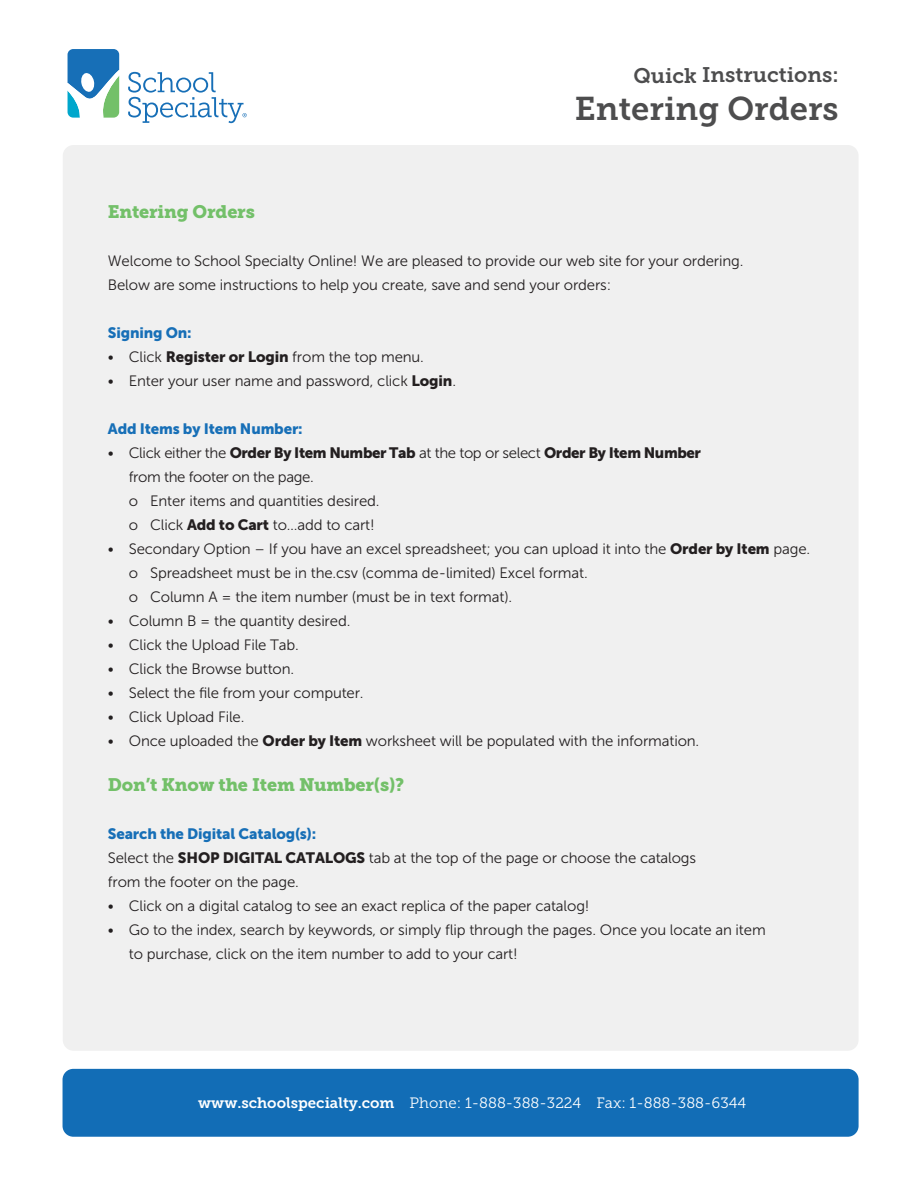
<style>
.page{position:relative;width:918px;height:1188px;background:#fff}
.page>*{position:absolute;margin:0;border:0;box-sizing:border-box;transform-origin:0 0}
.t1{font:32.7px "Museo Slab 700";letter-spacing:-.005em;color:#4d4d4e}
.t2{font:21px "Museo Slab 700";letter-spacing:-.005em;color:#4d4d4e}
.t3{font:18px "Museo Slab 900";letter-spacing:-.01em;color:#73c069}
.t4{font:15px/24px "Museo Sans 300";letter-spacing:-.01em;color:#231f20}
.t5{font:15px "Museo Sans 900";letter-spacing:-.025em;color:#231f20}
.t6{font:15px "Museo Slab 300";color:#fff}
.t7{font:15px "Museo Sans 900";letter-spacing:-.01em;color:#176fb7}
.s1{font-family:"Museo Sans 900"}
.s2{font-family:"Museo Sans 300"}
.s3{font-family:"Museo Slab 700"}
</style>
<div class="page">
<div style="left:63px;top:1069px;width:796px;height:68px;background:#126db6;border-radius:11px"></div>
<div style="left:63px;top:145px;width:796px;height:906px;background:#f0f0f0;border-radius:11px"></div>
<svg style="left:68px;top:49px;width:51px;height:69px"></svg>
<svg style="left:128px;top:72px;width:119px;height:51px"></svg>
<h2 class="t2" style="left:634px;top:63px;width:207px">Quick Instructions:</h2>
<h1 class="t1" style="left:575px;top:90px;width:265px">Entering Orders</h1>
<p class="t3" style="left:108px;top:201px;width:148px">Entering Orders</p>
<p class="t4" style="left:108px;top:249px;width:637px">Welcome to School Specialty Online! We are pleased to provide our web site for your ordering.<br>Below are some instructions to help you create, save and send your orders:</p>
<p class="t7" style="left:108px;top:324px;width:85px">Signing On:</p>
<p class="t4" style="left:108px;top:345px;width:318px">• Click <span class="s1">Register or Login</span> from the top menu.</p>
<p class="t4" style="left:108px;top:369px;width:350px">• Enter your user name and password, click <span class="s1">Login</span>.</p>
<p class="t7" style="left:108px;top:420px;width:196px">Add Items by Item Number:</p>
<p class="t5" style="left:108px;top:444px;width:595px"><span class="s2">• Click either the</span> Order By Item Number Tab <span class="s2">at the top or select</span> Order By Item Number</p>
<p class="t4" style="left:129px;top:465px;width:252px">from the footer on the page.<br>o Enter items and quantities desired. o Click <span class="s1">Add to Cart</span> to…add to cart!</p>
<p class="t4" style="left:129px;top:537px;width:683px;text-indent:-21px">• Secondary Option – If you have an excel spreadsheet; you can upload it into the <span class="s1">Order by Item</span> page. o Spreadsheet must be in the.csv (comma de-limited) Excel format.<br>o Column A = the item number (must be in text format).</p>
<p class="t4" style="left:108px;top:609px;width:244px">• Column B = the quantity desired.</p>
<p class="t4" style="left:108px;top:633px;width:193px">• Click the Upload File Tab.</p>
<p class="t4" style="left:108px;top:657px;width:188px">• Click the Browse button.</p>
<p class="t4" style="left:108px;top:681px;width:257px">• Select the file from your computer.</p>
<p class="t4" style="left:108px;top:705px;width:138px">• Click Upload File.</p>
<p class="t4" style="left:108px;top:729px;width:593px">• Once uploaded the <span class="s1">Order by Item</span> worksheet will be populated with the information.</p>
<p class="t3" style="left:108px;top:774px;width:298px">Don’t Know the Item Number(s)?</p>
<p class="t7" style="left:108px;top:825px;width:210px">Search the Digital Catalog(s):</p>
<p class="t4" style="left:108px;top:846px;width:590px">Select the <span class="s1">SHOP DIGITAL CATALOGS</span> tab at the top of the page or choose the catalogs from the footer on the page.</p>
<p class="t4" style="left:108px;top:894px;width:483px">• Click on a digital catalog to see an exact replica of the paper catalog!</p>
<p class="t4" style="left:129px;top:918px;width:638px;text-indent:-21px">• Go to the index, search by keywords, or simply flip through the pages. Once you locate an item to purchase, click on the item number to add to your cart!</p>
<p class="t6" style="left:198px;top:1095px;width:550px"><span class="s3">www.schoolspecialty.com</span> Phone: 1-888-388-3224 Fax: 1-888-388-6344</p>
</div>
